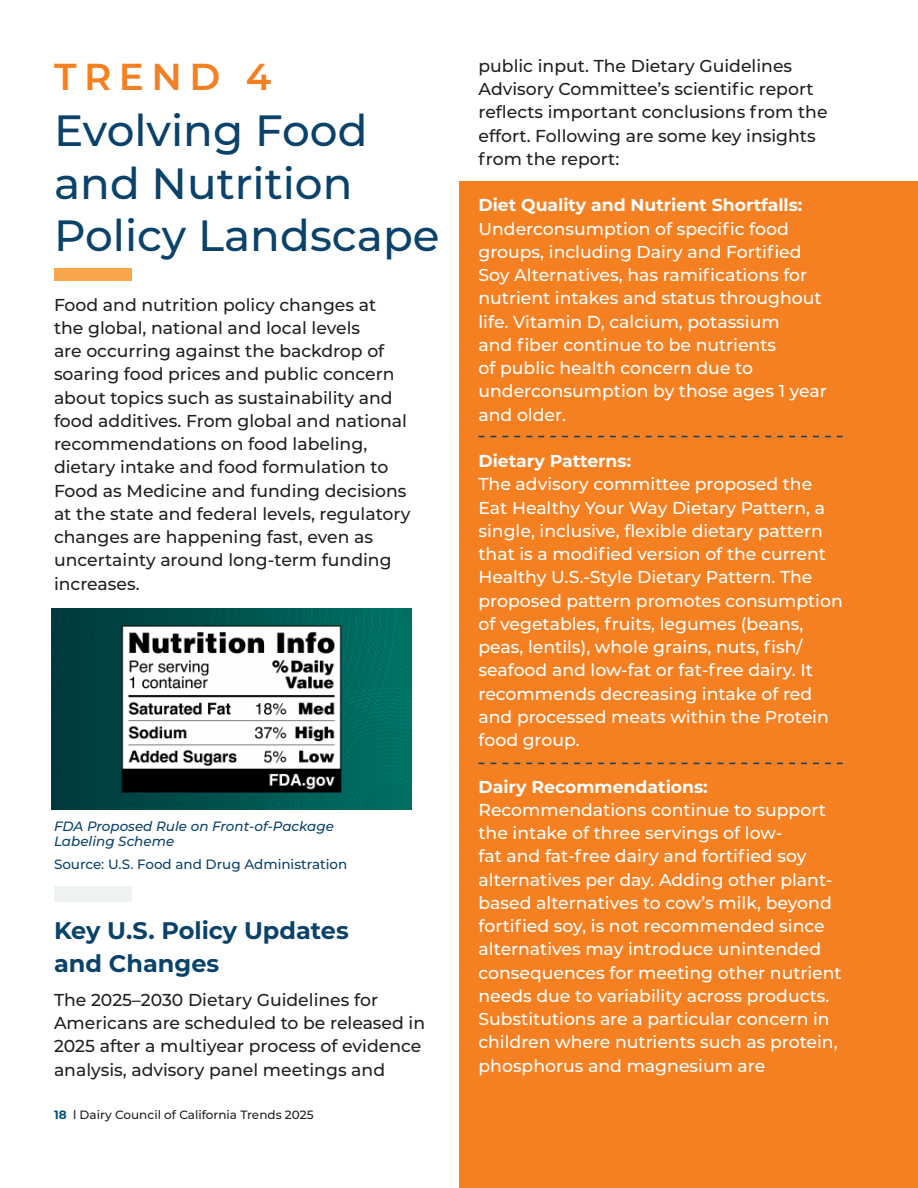
<style>
.page{position:relative;width:918px;height:1188px;background:#fff}
.page>*{position:absolute;margin:0;border:0;box-sizing:border-box;transform-origin:0 0}
.Body{font:500 43.65px "Montserrat";color:#0a426a}
.Paragraph_Style_1{font:600 37.5px "Montserrat";letter-spacing:.2em;color:#f58021}
.Body-2{font:700 24px/33px "Montserrat";color:#0a426a}
.Body-3{font:500 17.25px/23.2px "Montserrat";color:#fff}
.Body-4{font:500 17.25px/23.2px "Montserrat";color:#231f20}
.Body-5{font:italic 500 13.5px/15px "Montserrat";color:#0a426a}
.Body-6{font:500 13.5px "Montserrat";color:#0a426a}
.t1{font:500 12px "Montserrat";color:#231f20}
.s1{font-weight:700;color:#00527a}
.s2{font-weight:700}
</style>
<div class="page">
<div style="left:459px;top:181px;width:459px;height:1007px;background:#f58021"></div>
<svg style="left:54px;top:269px;width:77px;height:12px"></svg>
<img style="left:51px;top:608px;width:361px;height:201px">
<svg style="left:478px;top:436px;width:365px;height:1px"></svg>
<svg style="left:478px;top:763px;width:365px;height:1px"></svg>
<svg style="left:54px;top:887px;width:77px;height:15px"></svg>
<p class="Paragraph_Style_1" style="left:54px;top:50px;width:219px">TREND 4</p>
<p class="Body" style="left:54px;top:100px;width:315px">Evolving Food</p>
<p class="Body" style="left:54px;top:153px;width:300px">and Nutrition</p>
<p class="Body" style="left:54px;top:205px;width:387px">Policy Landscape</p>
<p class="Body-4" style="left:54px;top:292px;width:358px">Food and nutrition policy changes at<br>the global, national and local levels<br>are occurring against the backdrop of soaring food prices and public concern about topics such as sustainability and food additives. From global and national recommendations on food labeling, dietary intake and food formulation to Food as Medicine and funding decisions at the state and federal levels, regulatory changes are happening fast, even as uncertainty around long-term funding increases.</p>
<p class="Body-5" style="left:54px;top:818px;width:281px">FDA Proposed Rule on Front-of-Package<br>Labeling Scheme</p>
<p class="Body-6" style="left:54px;top:855px;width:295px">Source: U.S. Food and Drug Administration</p>
<p class="Body-2" style="left:54px;top:913px;width:296px">Key U.S. Policy Updates and Changes</p>
<p class="Body-4" style="left:54px;top:988px;width:373px">The 2025–2030 Dietary Guidelines for Americans are scheduled to be released in 2025 after a multiyear process of evidence analysis, advisory panel meetings and</p>
<p class="t1" style="left:54px;top:1106px;width:261px"><span class="s1">18</span> l Dairy Council of California Trends 2025</p>
<p class="Body-4" style="left:478px;top:53px;width:351px">public input. The Dietary Guidelines Advisory Committee’s scientific report reflects important conclusions from the effort. Following are some key insights from the report:</p>
<p class="Body-3" style="left:478px;top:193px;width:350px"><span class="s2">Diet Quality and Nutrient Shortfalls:<br></span>Underconsumption of specific food groups, including Dairy and Fortified Soy Alternatives, has ramifications for nutrient intakes and status throughout life. Vitamin D, calcium, potassium<br>and fiber continue to be nutrients<br>of public health concern due to underconsumption by those ages 1 year and older.</p>
<p class="Body-3" style="left:478px;top:449px;width:366px"><span class="s2">Dietary Patterns:<br></span>The advisory committee proposed the Eat Healthy Your Way Dietary Pattern, a single, inclusive, flexible dietary pattern that is a modified version of the current Healthy U.S.-Style Dietary Pattern. The proposed pattern promotes consumption of vegetables, fruits, legumes (beans, peas, lentils), whole grains, nuts, fish/ seafood and low-fat or fat-free dairy. It recommends decreasing intake of red and processed meats within the Protein food group.</p>
<p class="Body-3" style="left:478px;top:774px;width:365px"><span class="s2">Dairy Recommendations:<br></span>Recommendations continue to support the intake of three servings of low-<br>fat and fat-free dairy and fortified soy alternatives per day. Adding other plant&shy;based alternatives to cow’s milk, beyond fortified soy, is not recommended since alternatives may introduce unintended consequences for meeting other nutrient needs due to variability across products.<br>Substitutions are a particular concern in children where nutrients such as protein, phosphorus and magnesium are</p>
</div>
